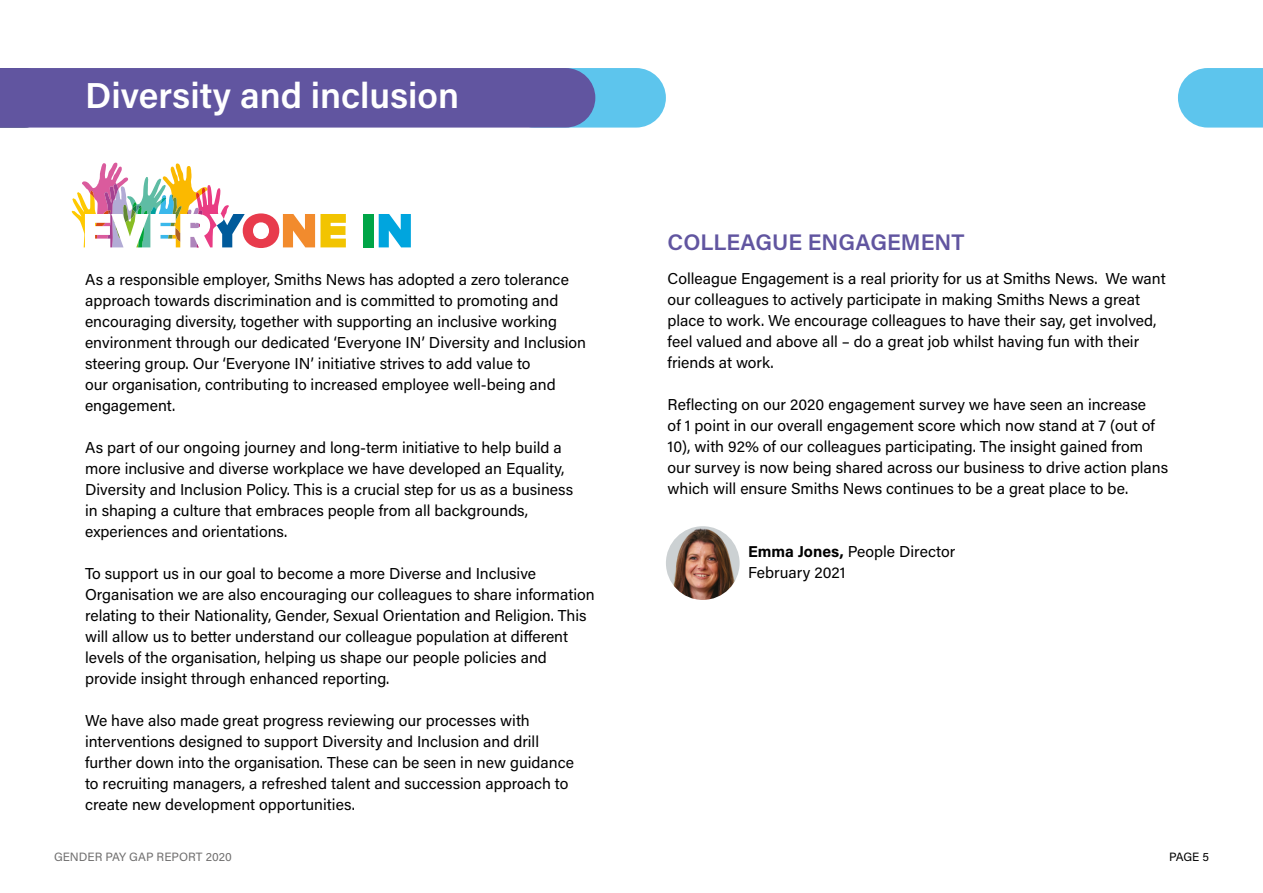
<style>
.page{position:relative;width:1263px;height:893px;background:#fff}
.page>*{position:absolute;margin:0;border:0;box-sizing:border-box;transform-origin:0 0}
.t1{font:600 36px "Acumin Pro";color:#fff}
.t2{font:600 22.5px "Acumin Pro";color:#6155a0}
.t3{font:15.75px/21px "Acumin Pro";color:#000}
.t4{font:12px "Acumin Pro";color:#706f6f}
.t5{font:12px "Acumin Pro";color:#000}
.s1{font-weight:700}
</style>
<div class="page">
<div style="left:504px;top:68px;width:162px;height:60px;background:#5dc5ed;border-radius:30px"></div>
<svg style="left:72px;top:163px;width:274px;height:85px"></svg>
<div style="left:363px;top:214px;width:10px;height:33px;background:#00a547"></div>
<svg style="left:379px;top:214px;width:32px;height:33px"></svg>
<svg style="left:1178px;top:68px;width:85px;height:60px"></svg>
<div style="left:0;top:68px;width:595px;height:60px;background:#6155a0"></div>
<img style="left:666px;top:526px;width:74px;height:74px;border-radius:37px">
<h1 class="t1" style="left:85px;top:71px;width:375px">Diversity and inclusion</h1>
<p class="t3" style="left:85px;top:268px;width:503px">As a responsible employer, Smiths News has adopted a zero tolerance approach towards discrimination and is committed to promoting and encouraging diversity, together with supporting an inclusive working environment through our dedicated ‘Everyone IN’ Diversity and Inclusion steering group. Our ‘Everyone IN’ initiative strives to add value to<br>our organisation, contributing to increased employee well-being and engagement.</p>
<p class="t3" style="left:85px;top:436px;width:490px">As part of our ongoing journey and long-term initiative to help build a more inclusive and diverse workplace we have developed an Equality, Diversity and Inclusion Policy. This is a crucial step for us as a business in shaping a culture that embraces people from all backgrounds, experiences and orientations.</p>
<p class="t3" style="left:85px;top:562px;width:511px">To support us in our goal to become a more Diverse and Inclusive Organisation we are also encouraging our colleagues to share information relating to their Nationality, Gender, Sexual Orientation and Religion. This will allow us to better understand our colleague population at different levels of the organisation, helping us shape our people policies and provide insight through enhanced reporting.</p>
<p class="t3" style="left:85px;top:709px;width:490px">We have also made great progress reviewing our processes with interventions designed to support Diversity and Inclusion and drill further down into the organisation. These can be seen in new guidance to recruiting managers, a refreshed talent and succession approach to create new development opportunities.</p>
<h2 class="t2" style="left:668px;top:227px;width:298px">COLLEAGUE ENGAGEMENT</h2>
<p class="t3" style="left:668px;top:268px;width:500px">Colleague Engagement is a real priority for us at Smiths News. We want our colleagues to actively participate in making Smiths News a great place to work. We encourage colleagues to have their say, get involved, feel valued and above all – do a great job whilst having fun with their friends at work.</p>
<p class="t3" style="left:668px;top:393px;width:502px">Reflecting on our 2020 engagement survey we have seen an increase<br>of 1 point in our overall engagement score which now stand at 7 (out of 10), with 92% of our colleagues participating. The insight gained from our survey is now being shared across our business to drive action plans which will ensure Smiths News continues to be a great place to be.</p>
<p class="t3" style="left:748px;top:540px;width:209px"><span class="s1">Emma Jones,</span> People Director<br>February 2021</p>
<p class="t4" style="left:54px;top:848px;width:179px">GENDER PAY GAP REPORT 2020</p>
<p class="t5" style="left:1169px;top:848px;width:41px">PAGE 5</p>
</div>
